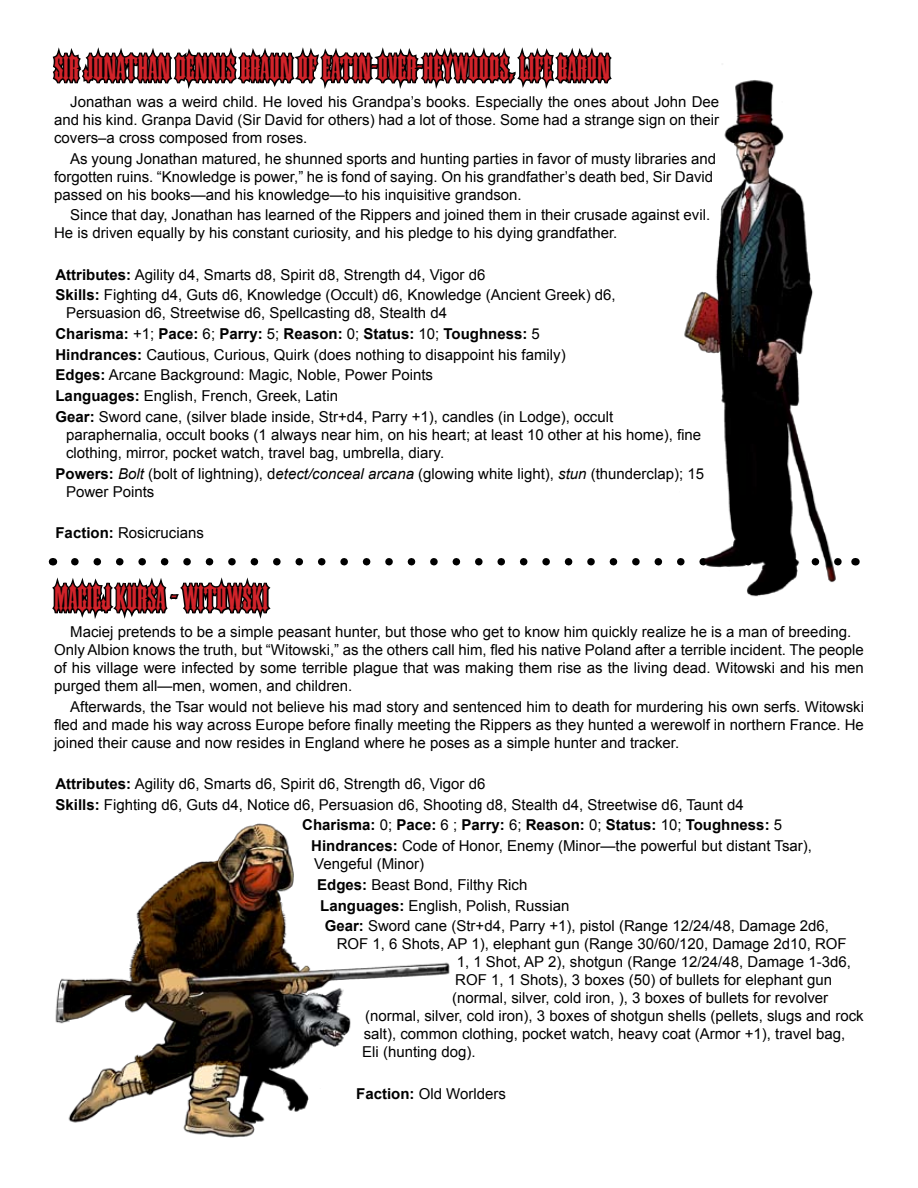
<style>
.page{position:relative;width:918px;height:1188px;background:#fff}
.page>*{position:absolute;margin:0;border:0;box-sizing:border-box;transform-origin:0 0}
.t1{font:30px "Ireland";color:#d2232a}
.t2{font:15px/18px "Arial";color:#000}
.t3{font:700 15px "Arial";color:#000}
.s1{font-weight:700}
.s2{font-style:italic}
.s3{font-weight:400}
</style>
<div class="page">
<svg style="left:52px;top:47px;width:560px;height:42px"></svg>
<svg style="left:49px;top:558px;width:591px;height:61px"></svg>
<img style="left:654px;top:63px;width:206px;height:534px">
<img style="left:55px;top:823px;width:395px;height:315px">
<h1 class="t1" style="left:54px;top:49px;width:557px">SIR JONATHAN DENNIS BRAUN OF EATIN-OVER-HEYWOODS, LIFE BARON</h1>
<p class="t2" style="left:54px;top:93px;width:667px;text-align:justify;text-indent:16px">Jonathan was a weird child. He loved his Grandpa’s books. Especially the ones about John Dee and his kind. Granpa David (Sir David for others) had a lot of those. Some had a strange sign on their covers–a cross composed from roses.</p>
<p class="t2" style="left:54px;top:149px;width:664px;text-indent:16px">As young Jonathan matured, he shunned sports and hunting parties in favor of musty libraries and forgotten ruins. “Knowledge is power,” he is fond of saying. On his grandfather’s death bed, Sir David passed on his books—and his knowledge—to his inquisitive grandson.</p>
<p class="t2" style="left:54px;top:206px;width:658px;text-indent:16px">Since that day, Jonathan has learned of the Rippers and joined them in their crusade against evil.<br>He is driven equally by his constant curiosity, and his pledge to his dying grandfather.</p>
<p class="t2" style="left:56px;top:264px;width:562px;line-height:20.7px"><span class="s1">Attributes:</span> Agility d4, Smarts d8, Spirit d8, Strength d4, Vigor d6<br><span class="s1">Skills:</span> Fighting d4, Guts d6, Knowledge (Occult) d6, Knowledge (Ancient Greek) d6,</p>
<p class="t2" style="left:56px;top:303px;width:559px;line-height:20.7px;text-indent:10px">Persuasion d6, Streetwise d6, Spellcasting d8, Stealth d4<br><span class="s1">Charisma:</span> +1; <span class="s1">Pace:</span> 6; <span class="s1">Parry:</span> 5; <span class="s1">Reason:</span> 0; <span class="s1">Status:</span> 10; <span class="s1">Toughness:</span> 5<br><span class="s1">Hindrances:</span> Cautious, Curious, Quirk (does nothing to disappoint his family)<br><span class="s1">Edges:</span> Arcane Background: Magic, Noble, Power Points<br><span class="s1">Languages:</span> English, French, Greek, Latin<br><span class="s1">Gear:</span> Sword cane, (silver blade inside, Str+d4, Parry +1), candles (in Lodge), occult</p>
<p class="t2" style="left:66px;top:426px;width:637px">paraphernalia, occult books (1 always near him, on his heart; at least 10 other at his home), fine clothing, mirror, pocket watch, travel bag, umbrella, diary.</p>
<p class="t2" style="left:66px;top:464px;width:640px;text-indent:-11px"><span class="s1">Powers:</span> <span class="s2">Bolt</span> (bolt of lightning), d<span class="s2">etect/conceal arcana</span> (glowing white light), <span class="s2">stun</span> (thunderclap); 15<br>Power Points</p>
<p class="t2" style="left:56px;top:524px;width:150px"><span class="s1">Faction:</span> Rosicrucians</p>
<h1 class="t1" style="left:54px;top:579px;width:216px">MACIEJ KURSA - WITOWSKI</h1>
<p class="t2" style="left:54px;top:623px;width:811px;text-indent:16px">Maciej pretends to be a simple peasant hunter, but those who get to know him quickly realize he is a man of breeding.<br>Only Albion knows the truth, but “Witowski,” as the others call him, fled his native Poland after a terrible incident. The people of his village were infected by some terrible plague that was making them rise as the living dead. Witowski and his men purged them all—men, women, and children.</p>
<p class="t2" style="left:54px;top:698px;width:812px;text-align:justify;text-indent:16px">Afterwards, the Tsar would not believe his mad story and sentenced him to death for murdering his own serfs. Witowski fled and made his way across Europe before finally meeting the Rippers as they hunted a werewolf in northern France. He joined their cause and now resides in England where he poses as a simple hunter and tracker.</p>
<p class="t2" style="left:56px;top:775px;width:431px"><span class="s1">Attributes:</span> Agility d6, Smarts d6, Spirit d6, Strength d6, Vigor d6</p>
<p class="t2" style="left:56px;top:796px;width:690px"><span class="s1">Skills:</span> Fighting d6, Guts d4, Notice d6, Persuasion d6, Shooting d8, Stealth d4, Streetwise d6, Taunt d4</p>
<p class="t3" style="left:302px;top:815px;width:481px">Charisma: <span class="s3">0;</span> Pace: <span class="s3">6 ;</span> Parry: <span class="s3">6;</span> Reason: <span class="s3">0;</span> Status: <span class="s3">10;</span> Toughness: <span class="s3">5</span></p>
<p class="t2" style="left:311px;top:837px;width:502px"><span class="s1">Hindrances:</span> Code of Honor, Enemy (Minor—the powerful but distant Tsar),</p>
<p class="t2" style="left:314px;top:855px;width:112px">Vengeful (Minor)</p>
<p class="t2" style="left:317px;top:876px;width:212px"><span class="s1">Edges:</span> Beast Bond, Filthy Rich</p>
<p class="t2" style="left:320px;top:896px;width:251px"><span class="s1">Languages:</span> English, Polish, Russian</p>
<p class="t2" style="left:325px;top:917px;width:506px"><span class="s1">Gear:</span> Sword cane (Str+d4, Parry +1), pistol (Range 12/24/48, Damage 2d6,</p>
<p class="t2" style="left:337px;top:935px;width:511px">ROF 1, 6 Shots, AP 1), elephant gun (Range 30/60/120, Damage 2d10, ROF</p>
<p class="t2" style="left:457px;top:953px;width:396px">1, 1 Shot, AP 2), shotgun (Range 12/24/48, Damage 1-3d6,</p>
<p class="t2" style="left:455px;top:971px;width:378px">ROF 1, 1 Shots), 3 boxes (50) of bullets for elephant gun</p>
<p class="t2" style="left:452px;top:989px;width:377px">(normal, silver, cold iron, ), 3 boxes of bullets for revolver</p>
<p class="t2" style="left:365px;top:1007px;width:500px">(normal, silver, cold iron), 3 boxes of shotgun shells (pellets, slugs and rock</p>
<p class="t2" style="left:364px;top:1025px;width:483px">salt), common clothing, pocket watch, heavy coat (Armor +1), travel bag,</p>
<p class="t2" style="left:362px;top:1043px;width:115px">Eli (hunting dog).</p>
<p class="t2" style="left:356px;top:1085px;width:151px"><span class="s1">Faction:</span> Old Worlders</p>
</div>
